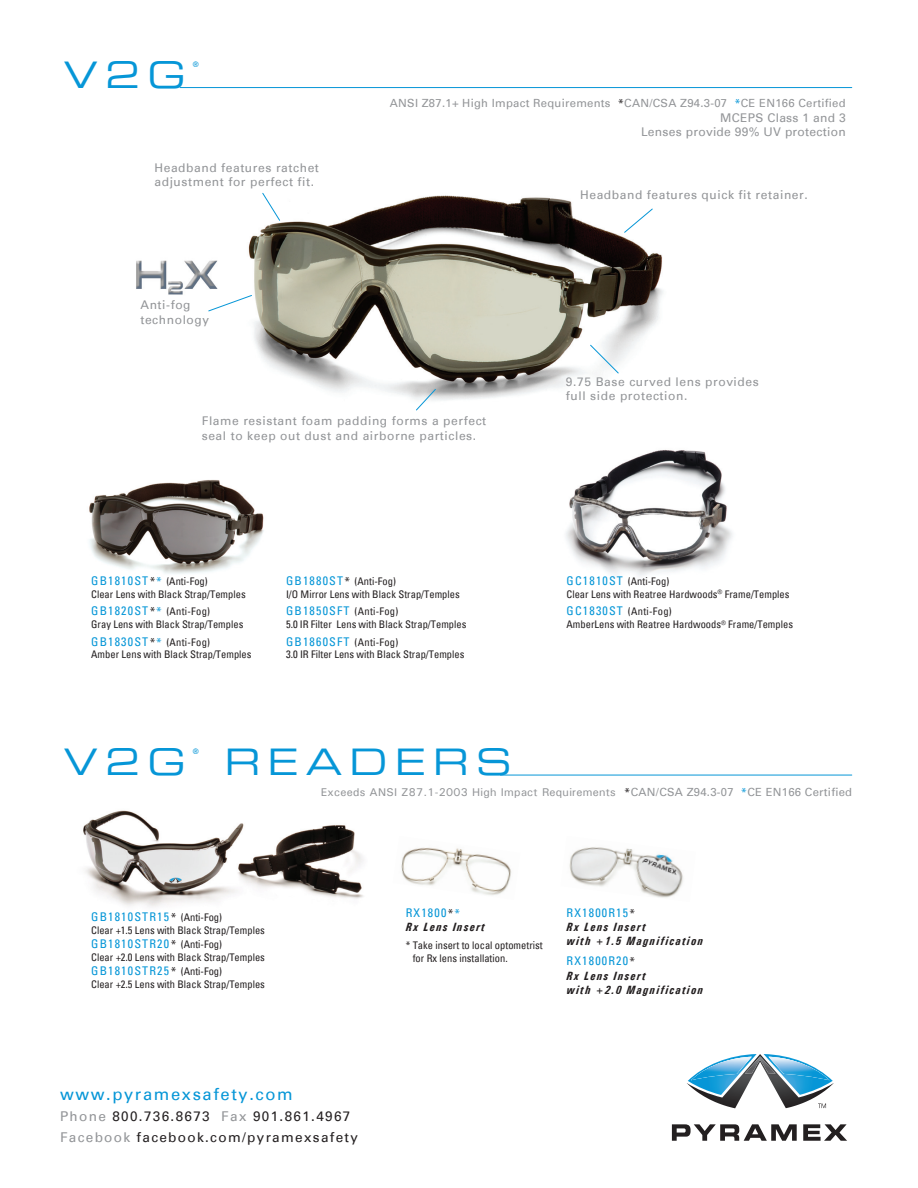
<style>
.page{position:relative;width:918px;height:1188px;background:#fff}
.page>*{position:absolute;margin:0;border:0;box-sizing:border-box;transform-origin:0 0}
.t1{font:36px "Eurostile Extended Two";letter-spacing:.2em;color:#0696d7}
.t2{font:16.5px "Univers";letter-spacing:.1em;color:#0696d7}
.t3{font:13.5px "Univers";letter-spacing:.1em;color:#231f20}
.t4{font:12px/14.4px "Univers";letter-spacing:.05em;color:#939598}
.t5{font:italic 700 condensed 12px/14.4px "Univers";letter-spacing:.1em;color:#231f20}
.t6{font:condensed 12px "Univers";letter-spacing:.1em;color:#0696d7}
.t7{font:12px "Univers";letter-spacing:.025em;color:#939598}
.t8{font:500 11.25px "Univers";letter-spacing:.025em;color:#939598}
.t9{font:11.25px "Univers";letter-spacing:.025em;color:#939598}
.t10{font:condensed 10.5px/12.6px "Univers";color:#231f20}
.t11{font:7.5px "Eurostile Extended Two";color:#0696d7}
.s1{color:#231f20}
.s2{color:#0696d7}
.s3{font-size:12px;color:#0696d7}
.s4{font-stretch:normal;font-size:11.25px}
.s5{font-stretch:normal;font-size:11.25px;color:#0696d7}
.s6{font-weight:400;color:#231f20}
.s7{font-weight:400}
.s8{font-weight:400;color:#0696d7}
.s9{font-stretch:normal;font-size:11.25px;color:#231f20}
.s10{font-size:10.5px;color:#231f20}
.s11{color:#939598}
.s12{font-weight:400;font-style:normal;color:#0696d7}
.s13{font-weight:400;font-style:normal;font-stretch:normal;font-size:11.25px}
.s14{font-weight:400;font-style:normal;font-stretch:normal;font-size:11.25px;color:#0696d7}
</style>
<div class="page">
<svg style="left:672px;top:1124px;width:125px;height:17px"></svg>
<svg style="left:803px;top:1124px;width:44px;height:17px"></svg>
<svg style="left:687px;top:1054px;width:147px;height:54px"></svg>
<img style="left:752px;top:1057px;width:17px;height:17px">
<img style="left:769px;top:1057px;width:60px;height:23px">
<img style="left:691px;top:1057px;width:61px;height:23px">
<hr style="left:180px;top:87px;width:672px;height:1px;background:#0696d7">
<img style="left:401px;top:847px;width:110px;height:48px">
<img style="left:569px;top:847px;width:114px;height:51px">
<img style="left:83px;top:810px;width:281px;height:97px">
<img style="left:89px;top:480px;width:175px;height:94px">
<img style="left:566px;top:450px;width:167px;height:126px">
<hr style="left:500px;top:775px;width:352px;height:1px;background:#0696d7">
<img style="left:248px;top:195px;width:415px;height:206px">
<svg style="left:262px;top:192px;width:19px;height:29px"></svg>
<svg style="left:590px;top:344px;width:29px;height:30px"></svg>
<svg style="left:415px;top:388px;width:21px;height:23px"></svg>
<svg style="left:624px;top:208px;width:29px;height:25px"></svg>
<img style="left:136px;top:260px;width:82px;height:35px">
<svg style="left:208px;top:295px;width:45px;height:17px"></svg>
<p class="t1" style="left:64px;top:50px;width:124px">V2G</p>
<p class="t11" style="left:193px;top:59px;width:7px">®</p>
<p class="t4" style="left:155px;top:161px;width:166px">Headband features ratchet adjustment for perfect fit.</p>
<p class="t4" style="left:140px;top:298px;width:52px">Anti-fog</p>
<p class="t4" style="left:140px;top:312px;width:70px">technology</p>
<p class="t9" style="left:390px;top:97px;width:457px">ANSI Z87.1+ High Impact Requirements <span class="s1">*</span>CAN/CSA Z94.3-07 <span class="s2">*</span>CE EN166 Certified</p>
<p class="t7" style="left:720px;top:111px;width:127px">MCEPS Class 1 and 3</p>
<p class="t7" style="left:641px;top:125px;width:206px">Lenses provide 99% UV protection</p>
<p class="t4" style="left:580px;top:188px;width:229px">Headband features quick fit retainer.</p>
<p class="t4" style="left:566px;top:375px;width:194px">9.75 Base curved lens provides full side protection.</p>
<p class="t4" style="left:202px;top:414px;width:286px">Flame resistant foam padding forms a perfect seal to keep out dust and airborne particles.</p>
<p class="t10" style="left:91px;top:575px;width:118px"><span class="s3">GB1810ST</span><span class="s4">*</span><span class="s5">*</span> (Anti-Fog)</p>
<p class="t10" style="left:91px;top:588px;width:156px">Clear Lens with Black Strap/Temples</p>
<p class="t10" style="left:91px;top:605px;width:120px"><span class="s3">GB1820ST</span><span class="s4">*</span><span class="s5">*</span> (Anti-Fog)</p>
<p class="t10" style="left:91px;top:618px;width:154px">Gray Lens with Black Strap/Temples</p>
<p class="t10" style="left:91px;top:636px;width:120px"><span class="s3">GB1830ST</span><span class="s4">*</span><span class="s5">*</span> (Anti-Fog)</p>
<p class="t10" style="left:91px;top:648px;width:162px">Amber Lens with Black Strap/Temples</p>
<p class="t10" style="left:286px;top:575px;width:112px"><span class="s3">GB1880ST</span><span class="s4">*</span> (Anti-Fog)</p>
<p class="t10" style="left:286px;top:588px;width:175px">I/O Mirror Lens with Black Strap/Temples</p>
<p class="t10" style="left:286px;top:605px;width:114px"><span class="s3">GB1850SFT</span> (Anti-Fog)</p>
<p class="t10" style="left:286px;top:618px;width:182px">5.0 IR Filter Lens with Black Strap/Temples</p>
<p class="t10" style="left:286px;top:636px;width:114px"><span class="s3">GB1860SFT</span> (Anti-Fog)</p>
<p class="t10" style="left:286px;top:648px;width:180px">3.0 IR Filter Lens with Black Strap/Temples</p>
<p class="t10" style="left:567px;top:575px;width:104px"><span class="s3">GC1810ST</span> (Anti-Fog)</p>
<p class="t10" style="left:567px;top:588px;width:225px">Clear Lens with Reatree Hardwoods<sup>®</sup> Frame/Temples</p>
<p class="t10" style="left:567px;top:605px;width:107px"><span class="s3">GC1830ST</span> (Anti-Fog)</p>
<p class="t10" style="left:567px;top:618px;width:228px">AmberLens with Reatree Hardwoods<sup>®</sup> Frame/Temples</p>
<p class="t1" style="left:64px;top:737px;width:124px">V2G</p>
<p class="t11" style="left:193px;top:746px;width:7px">®</p>
<p class="t1" style="left:225px;top:737px;width:288px">READERS</p>
<p class="t8" style="left:321px;top:785px;width:533px">Exceeds ANSI Z87.1-2003 High Impact Requirements <span class="s6">*</span><span class="s7">CAN/CSA Z94.3-07</span> <span class="s8">*</span><span class="s7">CE EN166 Certified</span></p>
<p class="t6" style="left:91px;top:909px;width:132px">GB1810STR15<span class="s9">*</span> <span class="s10">(Anti-Fog)</span></p>
<p class="t10" style="left:91px;top:924px;width:175px">Clear +1.5 Lens with Black Strap/Temples</p>
<p class="t6" style="left:91px;top:936px;width:132px">GB1810STR20<span class="s9">*</span> <span class="s10">(Anti-Fog)</span></p>
<p class="t10" style="left:91px;top:951px;width:175px">Clear +2.0 Lens with Black Strap/Temples</p>
<p class="t6" style="left:91px;top:963px;width:132px">GB1810STR25<span class="s9">*</span> <span class="s10">(Anti-Fog)</span></p>
<p class="t10" style="left:91px;top:978px;width:175px">Clear +2.5 Lens with Black Strap/Temples</p>
<p class="t2" style="left:60px;top:1084px;width:234px">www.pyramexsafety.com</p>
<p class="t3" style="left:60px;top:1108px;width:292px"><span class="s11">Phone</span> 800.736.8673 <span class="s11">Fax</span> 901.861.4967</p>
<p class="t3" style="left:60px;top:1129px;width:299px"><span class="s11">Facebook</span> facebook.com/pyramexsafety</p>
<p class="t5" style="left:406px;top:905px;width:81px"><span class="s12">RX1800</span><span class="s13">*</span><span class="s14">*<br></span>Rx Lens Insert</p>
<p class="t10" style="left:413px;top:939px;width:132px;text-indent:-7px">* Take insert to local optometrist for Rx lens installation.</p>
<p class="t5" style="left:567px;top:905px;width:138px"><span class="s12">RX1800R15</span><span class="s13">*<br></span>Rx Lens Insert<br>with +1.5 Magnification</p>
<p class="t5" style="left:567px;top:954px;width:138px"><span class="s12">RX1800R20</span><span class="s13">*<br></span>Rx Lens Insert<br>with +2.0 Magnification</p>
</div>
